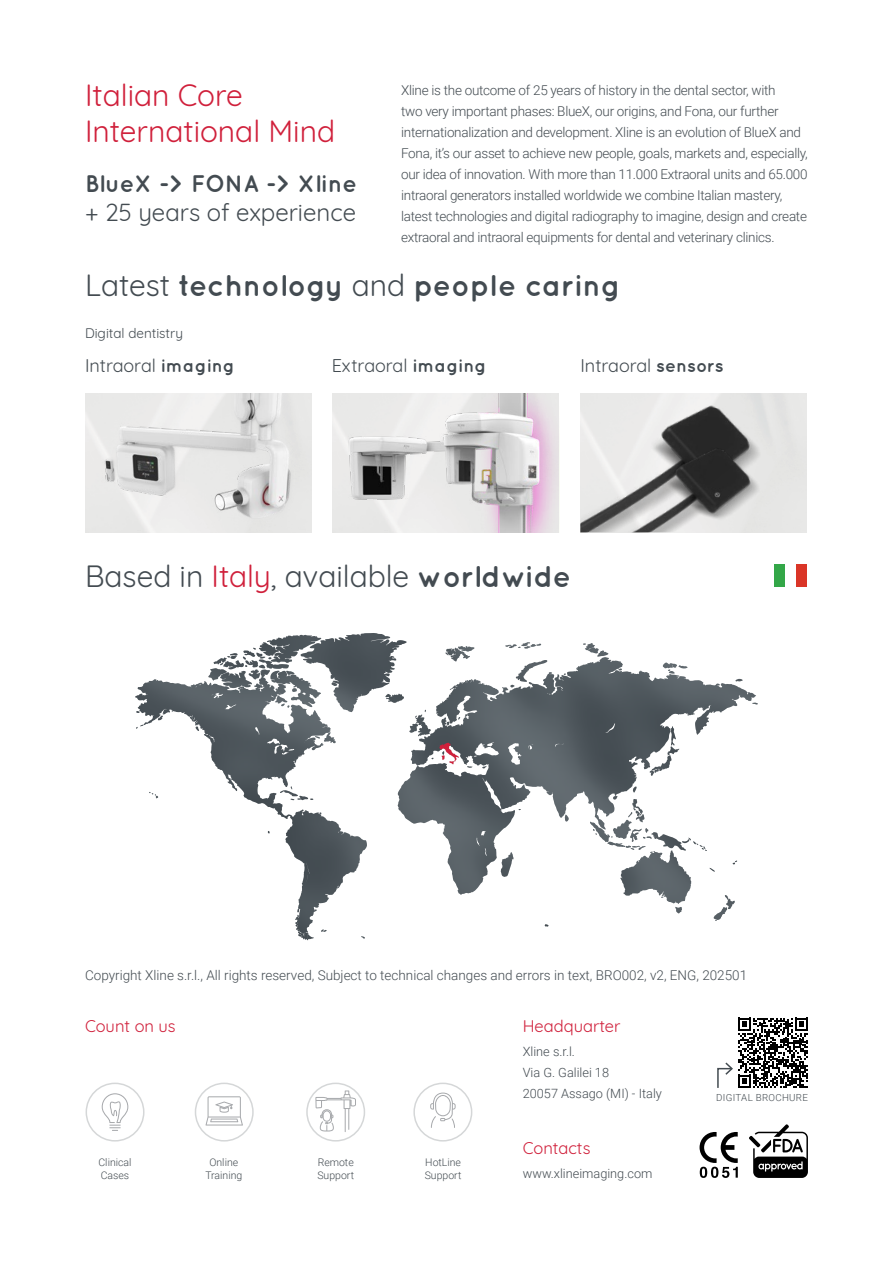
<style>
.page{position:relative;width:893px;height:1263px;background:#fff}
.page>*{position:absolute;margin:0;border:0;box-sizing:border-box;transform-origin:0 0}
.t1{font:700 30px "Quicksand";color:#434b51}
.t2{font:30px "Quicksand";color:#434b51}
.t3{font:30px/36px "Quicksand";color:#d0203b}
.t4{font:24px "Quicksand";color:#434b51}
.t5{font:700 24px "Quicksand";color:#434b51}
.t6{font:18px "Quicksand";color:#434b51}
.t7{font:16.5px "Quicksand";color:#d0203b}
.t8{font:300 13.5px/21px "Roboto";letter-spacing:-.02em;color:#434b51}
.t9{font:300 13.5px "Roboto";color:#434b51}
.t10{font:13.5px "Quicksand";color:#434b51}
.t11{font:300 12.75px/21px "Roboto";color:#434b51}
.t12{font:300 10.5px/12.6px "Roboto";color:#434b51}
.t13{font:300 9.75px "Roboto";letter-spacing:.03em;color:#434b51}
.s1{font-weight:400}
.s2{font-weight:700}
.s3{color:#d0203b}
</style>
<div class="page">
<svg style="left:699px;top:1132px;width:39px;height:46px"></svg>
<svg style="left:206px;top:1096px;width:37px;height:29px"></svg>
<div style="left:86px;top:1082px;width:59px;height:59px;border:2px solid #d5d7d8;border-radius:50%"></div>
<svg style="left:102px;top:1093px;width:26px;height:38px"></svg>
<img style="left:135px;top:633px;width:623px;height:307px">
<svg style="left:439px;top:743px;width:20px;height:21px"></svg>
<img style="left:332px;top:393px;width:227px;height:139px">
<img style="left:580px;top:402px;width:227px;height:130px">
<div style="left:306px;top:1082px;width:59px;height:59px;border:2px solid #d5d7d8;border-radius:50%"></div>
<div style="left:413px;top:1082px;width:59px;height:59px;border:2px solid #d5d7d8;border-radius:50%"></div>
<div style="left:195px;top:1082px;width:59px;height:59px;border:2px solid #d5d7d8;border-radius:50%"></div>
<svg style="left:315px;top:1090px;width:41px;height:42px"></svg>
<svg style="left:430px;top:1092px;width:26px;height:36px"></svg>
<svg style="left:717px;top:1018px;width:91px;height:70px"></svg>
<img style="left:85px;top:393px;width:226px;height:139px">
<div style="left:774px;top:565px;width:11px;height:22px;background:#33a748"></div>
<div style="left:796px;top:565px;width:11px;height:22px;background:#da3527"></div>
<svg style="left:749px;top:1124px;width:59px;height:54px"></svg>
<h1 class="t3" style="left:85px;top:74px;width:252px">Italian Core<br>International Mind</h1>
<h2 class="t5" style="left:85px;top:169px;width:273px">BlueX -&gt; FONA -&gt; Xline</h2>
<h2 class="t4" style="left:85px;top:194px;width:272px">+ 25 years of experience</h2>
<p class="t8" style="left:401px;top:79px;width:408px">Xline is the outcome of 25 years of history in the dental sector, with<br>two very important phases: BlueX, our origins, and Fona, our further internationalization and development. Xline is an evolution of BlueX and Fona, it’s our asset to achieve new people, goals, markets and, especially, our idea of innovation. With more than 11.000 Extraoral units and 65.000 intraoral generators installed worldwide we combine Italian mastery, latest technologies and digital radiography to imagine, design and create extraoral and intraoral equipments for dental and veterinary clinics.</p>
<h1 class="t1" style="left:85px;top:268px;width:537px"><span class="s1">Latest</span> technology <span class="s1">and</span> people caring</h1>
<p class="t10" style="left:85px;top:322px;width:100px">Digital dentistry</p>
<h3 class="t6" style="left:85px;top:352px;width:151px">Intraoral <span class="s2">imaging</span></h3>
<h3 class="t6" style="left:332px;top:352px;width:156px">Extraoral <span class="s2">imaging</span></h3>
<h3 class="t6" style="left:580px;top:352px;width:145px">Intraoral <span class="s2">sensors</span></h3>
<h1 class="t2" style="left:85px;top:552px;width:487px">Based in <span class="s3">Italy</span>, available <span class="s2">worldwide</span></h1>
<p class="t9" style="left:85px;top:965px;width:664px">Copyright Xline s.r.l., All rights reserved, Subject to technical changes and errors in text, BRO002, v2, ENG, 202501</p>
<p class="t7" style="left:85px;top:1013px;width:92px">Count on us</p>
<p class="t7" style="left:523px;top:1013px;width:99px">Headquarter</p>
<p class="t12" style="left:99px;top:1156px;width:35px">Clinical<br>Cases</p>
<p class="t12" style="left:205px;top:1156px;width:38px;text-align:center">Online<br>Training</p>
<p class="t12" style="left:317px;top:1156px;width:38px">Remote<br>Support</p>
<p class="t12" style="left:425px;top:1156px;width:38px">HotLine<br>Support</p>
<p class="t11" style="left:523px;top:1041px;width:141px">Xline s.r.l.<br>Via G. Galilei 18<br>20057 Assago (MI) - Italy</p>
<p class="t7" style="left:523px;top:1135px;width:69px">Contacts</p>
<p class="t11" style="left:523px;top:1162px;width:131px">www.xlineimaging.com</p>
<p class="t13" style="left:716px;top:1091px;width:93px">DIGITAL BROCHURE</p>
</div>
